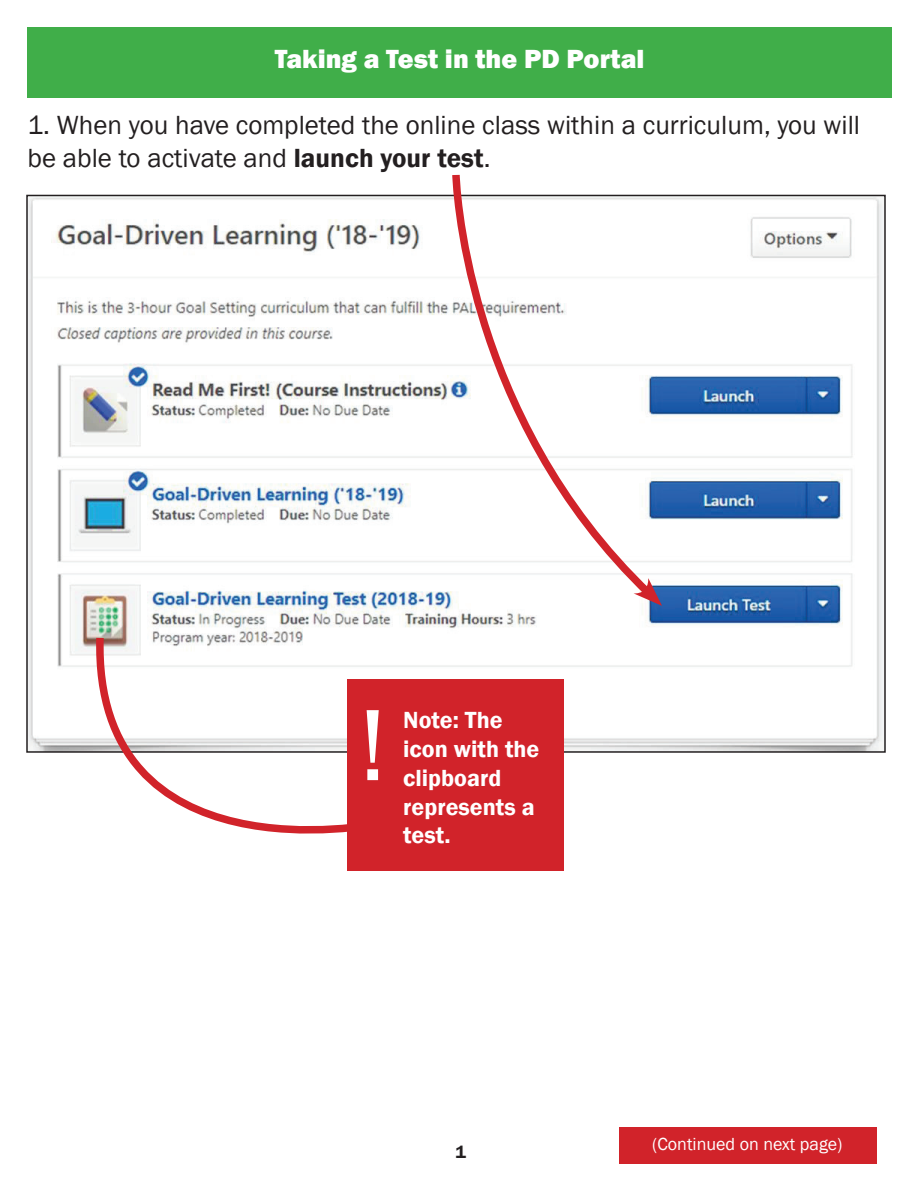
<style>
.page{position:relative;width:918px;height:1188px;background:#fff}
.page>*{position:absolute;margin:0;border:0;box-sizing:border-box;transform-origin:0 0}
.t1{font:105px "Franklin Gothic";color:#fff}
.t2{font:27px/32.4px "Franklin Gothic";color:#231f20}
.t3{font:800 27px "Franklin Gothic";color:#fff}
.t4{font:600 24px/28.8px "Franklin Gothic";color:#fff}
.t5{font:18px "Franklin Gothic";color:#fff}
.t6{font:600 18px "Franklin Gothic";color:#231f20}
.s1{font-weight:600}
</style>
<div class="page">
<img style="left:29px;top:198px;width:854px;height:552px">
<div style="left:28px;top:27px;width:864px;height:70px;background:#40ae49"></div>
<svg style="left:448px;top:174px;width:212px;height:431px"></svg>
<svg style="left:634px;top:578px;width:28px;height:28px"></svg>
<svg style="left:93px;top:630px;width:291px;height:241px"></svg>
<div style="left:619px;top:1128px;width:257px;height:36px;background:#d1232a"></div>
<div style="left:348px;top:679px;width:216px;height:192px;background:#d1232a"></div>
<p class="t3" style="left:275px;top:42px;width:371px">Taking a Test in the PD Portal</p>
<p class="t2" style="left:28px;top:110px;width:834px">1. When you have completed the online class within a curriculum, you will be able to activate and <span class="s1">launch your test</span>.</p>
<p class="t1" style="left:359px;top:680px;width:30px">!</p>
<p class="t4" style="left:403px;top:706px;width:138px">Note: The icon with the clipboard represents a test.</p>
<p class="t6" style="left:456px;top:1140px;width:12px">1</p>
<p class="t5" style="left:652px;top:1133px;width:192px">(Continued on next page)</p>
</div>
